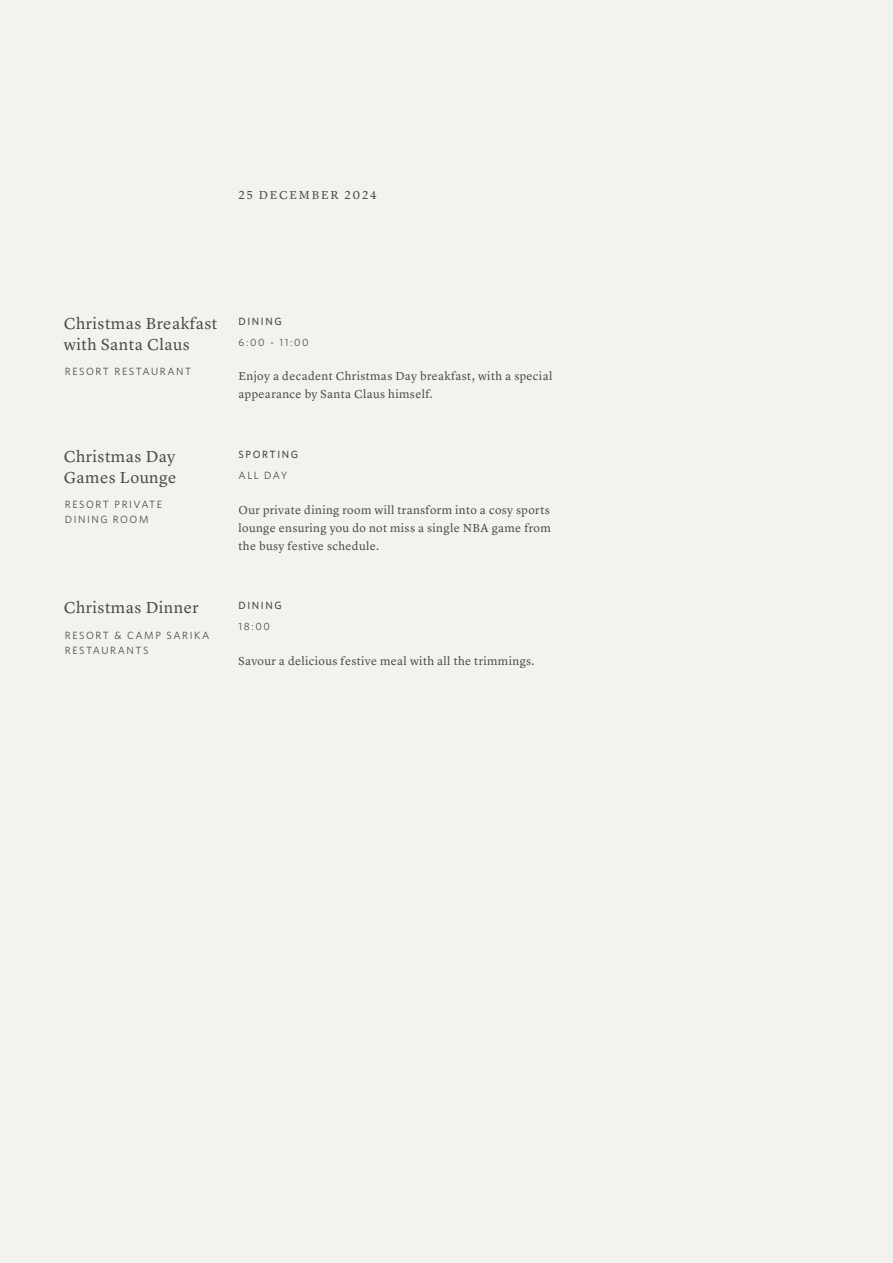
<style>
.page{position:relative;width:893px;height:1263px;background:#f4f2ef}
.page>*{position:absolute;margin:0;border:0;box-sizing:border-box;transform-origin:0 0}
.t1{font:16.5px/21px "Lyon Text Aman Regular";letter-spacing:.03em;color:#4a4a49}
.t2{font:12px/18px "Lyon Text Aman Regular";letter-spacing:.03em;color:#4a4a49}
.t3{font:12px "Lyon Text Aman Regular";letter-spacing:.15em;color:#4a4a49}
.t4{font:10.5px/15px "Whitney";letter-spacing:.15em;color:#4a4a49}
.t5{font:500 10.5px "Whitney";letter-spacing:.15em;color:#4a4a49}
</style>
<div class="page">
<p class="t3" style="left:239px;top:186px;width:140px">25 DECEMBER 2024</p>
<h1 class="t1" style="left:64px;top:311px;width:155px">Christmas Breakfast with Santa Claus</h1>
<p class="t5" style="left:239px;top:314px;width:45px">DINING</p>
<p class="t4" style="left:239px;top:334px;width:71px">6:00 - 11:00</p>
<p class="t4" style="left:65px;top:364px;width:128px">RESORT RESTAURANT</p>
<p class="t2" style="left:239px;top:366px;width:315px">Enjoy a decadent Christmas Day breakfast, with a special appearance by Santa Claus himself.</p>
<h1 class="t1" style="left:64px;top:445px;width:114px">Christmas Day<br>Games Lounge</h1>
<p class="t5" style="left:239px;top:447px;width:61px">SPORTING</p>
<p class="t4" style="left:239px;top:468px;width:50px">ALL DAY</p>
<p class="t4" style="left:65px;top:497px;width:99px">RESORT PRIVATE<br>DINING ROOM</p>
<p class="t2" style="left:239px;top:500px;width:314px;text-align:justify">Our private dining room will transform into a cosy sports lounge ensuring you do not miss a single NBA game from the busy festive schedule.</p>
<h1 class="t1" style="left:64px;top:596px;width:136px">Christmas Dinner</h1>
<p class="t5" style="left:239px;top:598px;width:45px">DINING</p>
<p class="t4" style="left:65px;top:627px;width:146px">RESORT &amp; CAMP SARIKA<br>RESTAURANTS</p>
<p class="t4" style="left:239px;top:619px;width:33px">18:00</p>
<p class="t2" style="left:239px;top:651px;width:297px">Savour a delicious festive meal with all the trimmings.</p>
</div>
